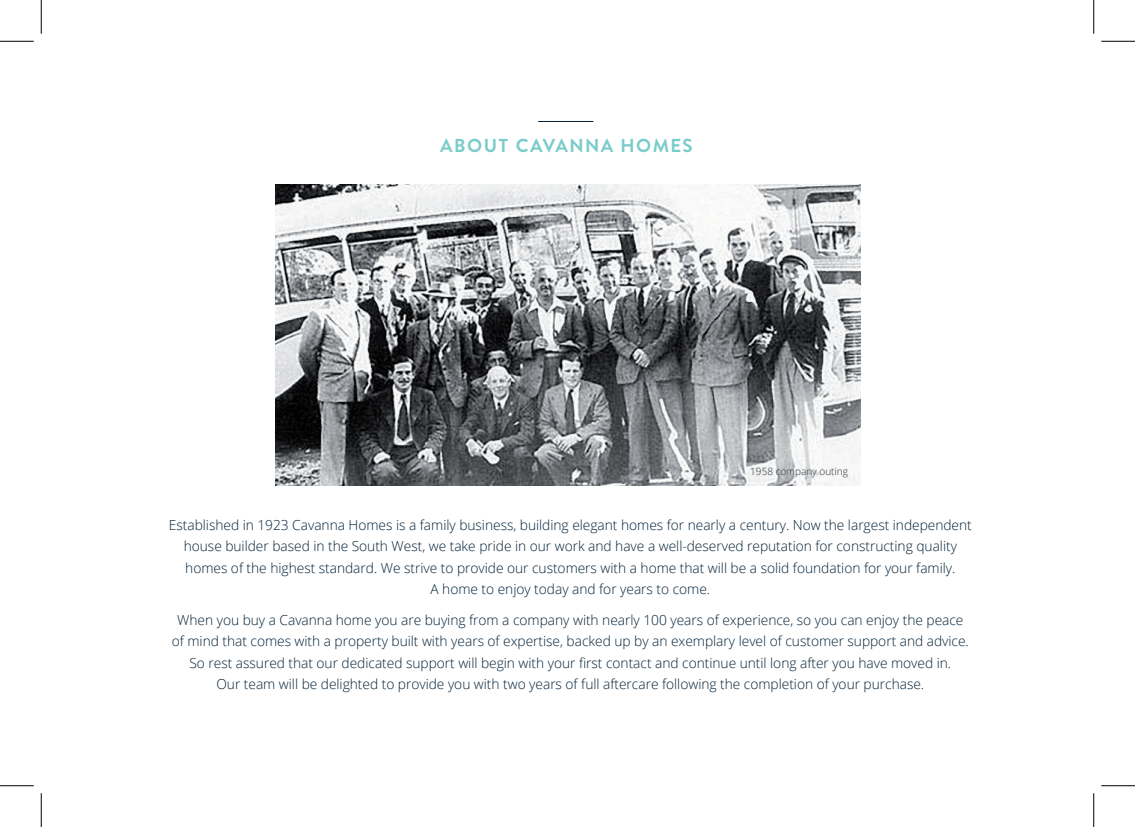
<style>
.page{position:relative;width:1135px;height:827px;background:#fff}
.page>*{position:absolute;margin:0;border:0;box-sizing:border-box;transform-origin:0 0}
.t1{font:700 18.75px "Brandon Text";letter-spacing:.075em;color:#7accca}
.t2{font:300 13.75px/21.2px "Open Sans";color:#002037;text-align:center}
.t3{font:300 10px "Open Sans";color:#2b2f32}
</style>
<div class="page">
<hr style="left:538px;top:121px;width:55px;height:1px;background:#002037">
<img style="left:275px;top:184px;width:585px;height:301px">
<hr style="left:0;top:41px;width:34px;height:1px;background:#000">
<hr style="left:1101px;top:41px;width:34px;height:1px;background:#000">
<hr style="left:0;top:785px;width:34px;height:1px;background:#000">
<hr style="left:1101px;top:785px;width:34px;height:1px;background:#000">
<hr style="left:41px;top:0;width:1px;height:34px;background:#000">
<hr style="left:41px;top:793px;width:1px;height:34px;background:#000">
<hr style="left:1093px;top:0;width:1px;height:34px;background:#000">
<hr style="left:1093px;top:793px;width:1px;height:34px;background:#000">
<h1 class="t1" style="left:440px;top:132px;width:254px">ABOUT CAVANNA HOMES</h1>
<p class="t3" style="left:750px;top:464px;width:99px">1958 company outing</p>
<p class="t2" style="left:169px;top:514px;width:804px">Established in 1923 Cavanna Homes is a family business, building elegant homes for nearly a century. Now the largest independent house builder based in the South West, we take pride in our work and have a well-deserved reputation for constructing quality homes of the highest standard. We strive to provide our customers with a home that will be a solid foundation for your family.<br>A home to enjoy today and for years to come.</p>
<p class="t2" style="left:172px;top:609px;width:799px">When you buy a Cavanna home you are buying from a company with nearly 100 years of experience, so you can enjoy the peace of mind that comes with a property built with years of expertise, backed up by an exemplary level of customer support and advice.<br>So rest assured that our dedicated support will begin with your first contact and continue until long after you have moved in.<br>Our team will be delighted to provide you with two years of full aftercare following the completion of your purchase.</p>
</div>
